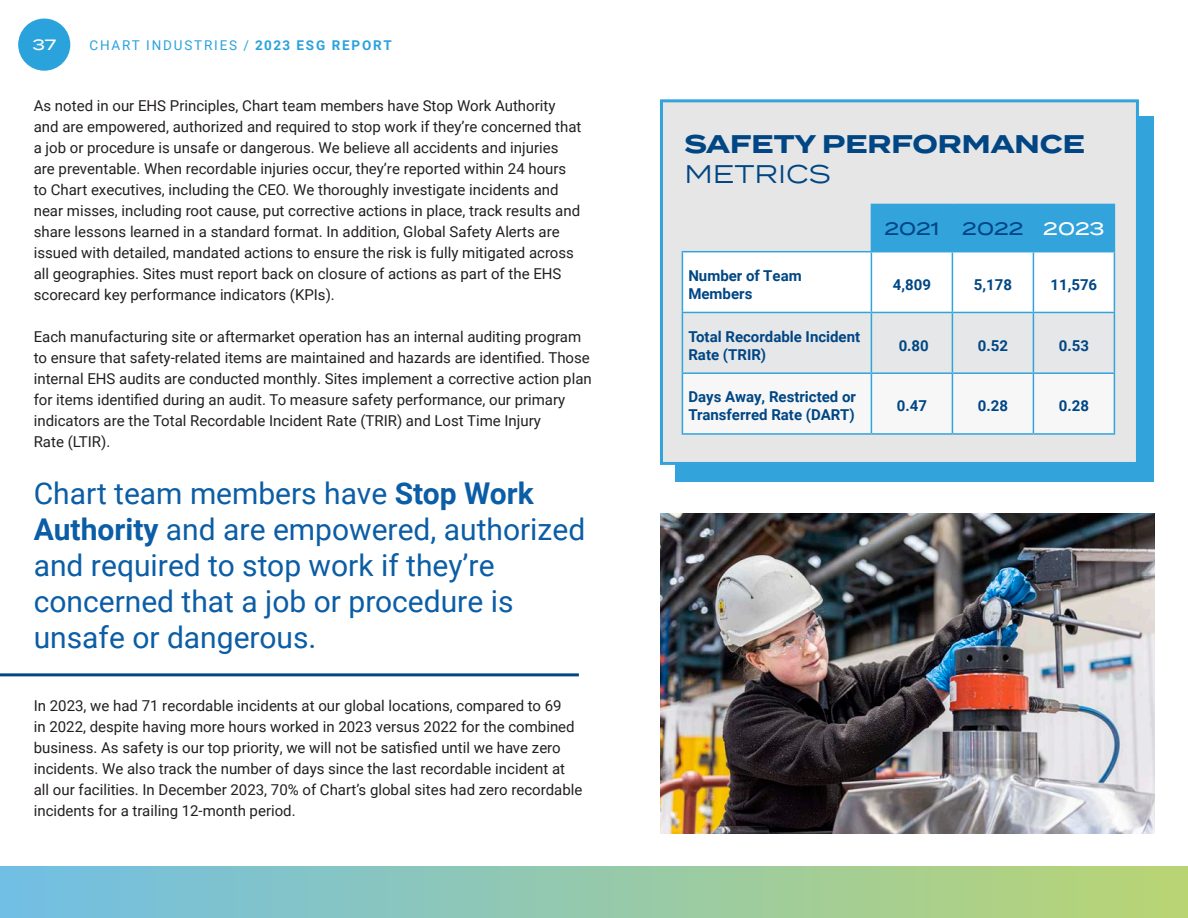
<style>
.page{position:relative;width:1188px;height:918px;background:#fff}
.page>*{position:absolute;margin:0;border:0;box-sizing:border-box;transform-origin:0 0}
.t1{font:30px/36px "Roboto";color:#0b5da5}
.t2{font:700 25.5px "Termina";color:#004684}
.t3{font:25.5px "Termina";color:#004684}
.t4{font:500 18px "Termina";color:#004684}
.t5{font:500 18px "Termina";color:#fff}
.t6{font:15px/21px "Roboto";color:#231f20}
.t7{font:700 15px/18px "Roboto";color:#004684}
.t8{font:500 15px "Termina";color:#fff}
.t9{font:13.5px "Roboto";letter-spacing:.135em;color:#2aa2db}
.s1{font-weight:700}
</style>
<div class="page">
<div style="left:675px;top:117px;width:479px;height:365px;background:#33a3dc"></div>
<div style="left:660px;top:99px;width:479px;height:366px;background:#e7e6e6;border:3px solid #33a3dc"></div>
<div style="left:18px;top:19px;width:52px;height:52px;background:#2aa2db;border-radius:50%"></div>
<hr style="left:0;top:673px;width:579px;height:3px;background:#004684">
<svg style="left:683px;top:204px;width:431px;height:229px"></svg>
<hr style="left:871px;top:204px;width:81px;height:1px;background:#33a3dc">
<hr style="left:871px;top:205px;width:1px;height:46px;background:#33a3dc">
<hr style="left:952px;top:204px;width:81px;height:1px;background:#33a3dc">
<hr style="left:952px;top:205px;width:1px;height:46px;background:#33a3dc">
<hr style="left:1033px;top:204px;width:82px;height:1px;background:#33a3dc">
<hr style="left:1033px;top:205px;width:1px;height:46px;background:#33a3dc">
<hr style="left:1114px;top:205px;width:1px;height:46px;background:#33a3dc">
<hr style="left:682px;top:251px;width:189px;height:1px;background:#33a3dc">
<hr style="left:682px;top:252px;width:1px;height:60px;background:#33a3dc">
<hr style="left:871px;top:251px;width:81px;height:1px;background:#33a3dc">
<hr style="left:871px;top:252px;width:1px;height:60px;background:#33a3dc">
<hr style="left:952px;top:251px;width:81px;height:1px;background:#33a3dc">
<hr style="left:952px;top:252px;width:1px;height:60px;background:#33a3dc">
<hr style="left:1033px;top:251px;width:82px;height:1px;background:#33a3dc">
<hr style="left:1033px;top:252px;width:1px;height:60px;background:#33a3dc">
<hr style="left:1114px;top:252px;width:1px;height:60px;background:#33a3dc">
<hr style="left:682px;top:312px;width:189px;height:1px;background:#33a3dc">
<hr style="left:682px;top:313px;width:1px;height:59px;background:#33a3dc">
<hr style="left:871px;top:312px;width:81px;height:1px;background:#33a3dc">
<hr style="left:871px;top:313px;width:1px;height:59px;background:#33a3dc">
<hr style="left:952px;top:312px;width:81px;height:1px;background:#33a3dc">
<hr style="left:952px;top:313px;width:1px;height:59px;background:#33a3dc">
<hr style="left:1033px;top:312px;width:82px;height:1px;background:#33a3dc">
<hr style="left:1033px;top:313px;width:1px;height:59px;background:#33a3dc">
<hr style="left:1114px;top:313px;width:1px;height:59px;background:#33a3dc">
<hr style="left:682px;top:372px;width:189px;height:2px;background:#33a3dc">
<hr style="left:682px;top:374px;width:1px;height:59px;background:#33a3dc">
<hr style="left:871px;top:372px;width:81px;height:2px;background:#33a3dc">
<hr style="left:871px;top:374px;width:1px;height:59px;background:#33a3dc">
<hr style="left:952px;top:372px;width:81px;height:2px;background:#33a3dc">
<hr style="left:952px;top:374px;width:1px;height:59px;background:#33a3dc">
<hr style="left:1033px;top:372px;width:82px;height:2px;background:#33a3dc">
<hr style="left:1033px;top:374px;width:1px;height:59px;background:#33a3dc">
<hr style="left:1114px;top:374px;width:1px;height:59px;background:#33a3dc">
<hr style="left:682px;top:433px;width:189px;height:2px;background:#33a3dc">
<hr style="left:871px;top:433px;width:81px;height:2px;background:#33a3dc">
<hr style="left:952px;top:433px;width:81px;height:2px;background:#33a3dc">
<hr style="left:1033px;top:433px;width:82px;height:2px;background:#33a3dc">
<img style="left:660px;top:513px;width:494px;height:321px">
<p class="t8" style="left:32px;top:34px;width:25px">37</p>
<p class="t9" style="left:89px;top:36px;width:304px">CHART INDUSTRIES / <span class="s1">2023 ESG REPORT</span></p>
<p class="t6" style="left:34px;top:94px;width:549px">As noted in our EHS Principles, Chart team members have Stop Work Authority and are empowered, authorized and required to stop work if they’re concerned that a job or procedure is unsafe or dangerous. We believe all accidents and injuries are preventable. When recordable injuries occur, they’re reported within 24 hours to Chart executives, including the CEO. We thoroughly investigate incidents and near misses, including root cause, put corrective actions in place, track results and share lessons learned in a standard format. In addition, Global Safety Alerts are issued with detailed, mandated actions to ensure the risk is fully mitigated across all geographies. Sites must report back on closure of actions as part of the EHS scorecard key performance indicators (KPIs).</p>
<p class="t6" style="left:34px;top:325px;width:560px">Each manufacturing site or aftermarket operation has an internal auditing program to ensure that safety-related items are maintained and hazards are identified. Those internal EHS audits are conducted monthly. Sites implement a corrective action plan for items identified during an audit. To measure safety performance, our primary indicators are the Total Recordable Incident Rate (TRIR) and Lost Time Injury<br>Rate (LTIR).</p>
<p class="t1" style="left:34px;top:474px;width:553px">Chart team members have <span class="s1">Stop Work Authority</span> and are empowered, authorized and required to stop work if they’re concerned that a job or procedure is unsafe or dangerous.</p>
<p class="t6" style="left:34px;top:694px;width:550px">In 2023, we had 71 recordable incidents at our global locations, compared to 69<br>in 2022, despite having more hours worked in 2023 versus 2022 for the combined business. As safety is our top priority, we will not be satisfied until we have zero incidents. We also track the number of days since the last recordable incident at all our facilities. In December 2023, 70% of Chart’s global sites had zero recordable incidents for a trailing 12-month period.</p>
<p class="t2" style="left:684px;top:125px;width:402px">SAFETY PERFORMANCE</p>
<p class="t3" style="left:684px;top:156px;width:148px">METRICS</p>
<p class="t4" style="left:884px;top:215px;width:56px">2021</p>
<p class="t4" style="left:962px;top:215px;width:63px">2022</p>
<p class="t5" style="left:1043px;top:215px;width:63px">2023</p>
<p class="t7" style="left:688px;top:266px;width:115px">Number of Team<br>Members</p>
<p class="t7" style="left:893px;top:275px;width:40px">4,809</p>
<p class="t7" style="left:974px;top:275px;width:40px">5,178</p>
<p class="t7" style="left:1051px;top:275px;width:48px">11,576</p>
<p class="t7" style="left:688px;top:327px;width:173px">Total Recordable Incident<br>Rate (TRIR)</p>
<p class="t7" style="left:899px;top:336px;width:32px">0.80</p>
<p class="t7" style="left:978px;top:336px;width:32px">0.52</p>
<p class="t7" style="left:1059px;top:336px;width:32px">0.53</p>
<p class="t7" style="left:688px;top:388px;width:169px">Days Away, Restricted or<br>Transferred Rate (DART)</p>
<p class="t7" style="left:897px;top:397px;width:32px">0.47</p>
<p class="t7" style="left:978px;top:397px;width:32px">0.28</p>
<p class="t7" style="left:1059px;top:397px;width:32px">0.28</p>
</div>
